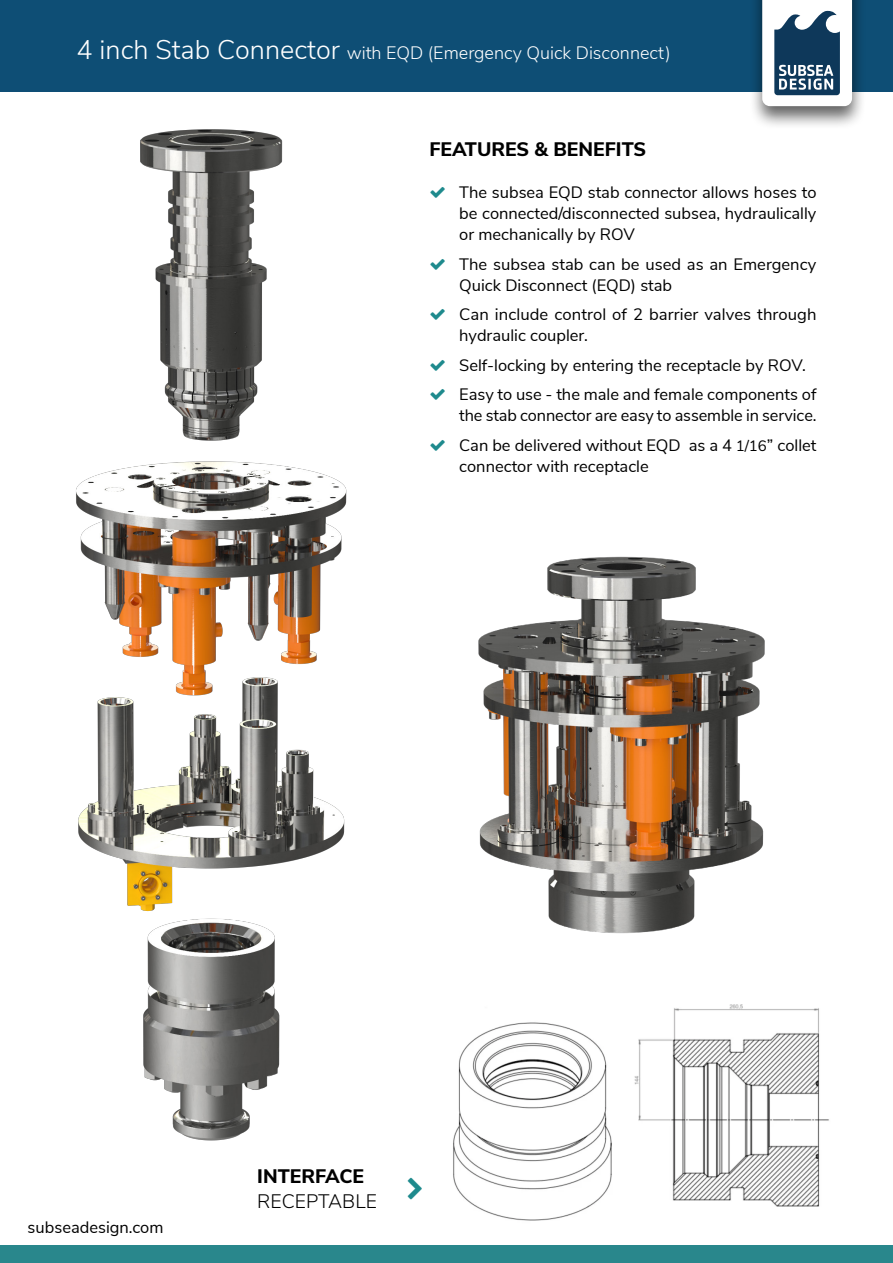
<style>
.page{position:relative;width:893px;height:1263px;background:#fff}
.page>*{position:absolute;margin:0;border:0;box-sizing:border-box;transform-origin:0 0}
.TITLE_small{font:300 19.5px/25.5px "Nunito Sans";color:#000}
.TITLE_small-2{font:800 19.5px "Nunito Sans";color:#000}
.t1{font:300 18px "Nunito Sans";color:#fff}
.t2{font:16.5px/21px "Nunito Sans";color:#000}
.s1{font-size:27px}
.s2{font-size:15px}
.s3{font-weight:800}
</style>
<div class="page">
<div style="left:0;top:0;width:893px;height:91px;background:#0e4e75"></div>
<div style="left:749px;top:0;width:117px;height:129px;background:#000;opacity:.61"></div>
<svg style="left:762px;top:0;width:90px;height:106px;background:#97a9b7"></svg>
<div style="left:0;top:1246px;width:893px;height:17px;background:#29878c"></div>
<img style="left:453px;top:1004px;width:376px;height:217px">
<img style="left:76px;top:129px;width:271px;height:1012px">
<img style="left:478px;top:556px;width:287px;height:378px">
<p class="t1" style="left:77px;top:40px;width:596px"><span class="s1">4 inch Stab Connector</span> with EQD (Emergency Quick Disconnect)</p>
<p class="TITLE_small-2" style="left:429px;top:135px;width:218px">FEATURES &amp; BENEFITS</p>
<p class="t2" style="left:459px;top:181px;width:359px;text-align:justify">The subsea EQD stab connector allows hoses to be connected/disconnected subsea, hydraulically or mechanically by ROV</p>
<p class="t2" style="left:459px;top:252px;width:358px">The subsea stab can be used as an Emergency<br>Quick Disconnect (EQD) stab</p>
<p class="t2" style="left:459px;top:303px;width:359px">Can include control of 2 barrier valves through hydraulic coupler.</p>
<p class="t2" style="left:459px;top:353px;width:348px">Self-locking by entering the receptacle by ROV.</p>
<p class="t2" style="left:459px;top:383px;width:359px">Easy to use - the male and female components of the stab connector are easy to assemble in service.</p>
<p class="t2" style="left:459px;top:433px;width:359px">Can be delivered without EQD as a 4 <span class="s2">1/16</span>” collet connector with receptacle</p>
<p class="t2" style="left:28px;top:1216px;width:137px">subseadesign.com</p>
<p class="TITLE_small" style="left:257px;top:1162px;width:121px"><span class="s3">INTERFACE<br></span>RECEPTABLE</p>
</div>
